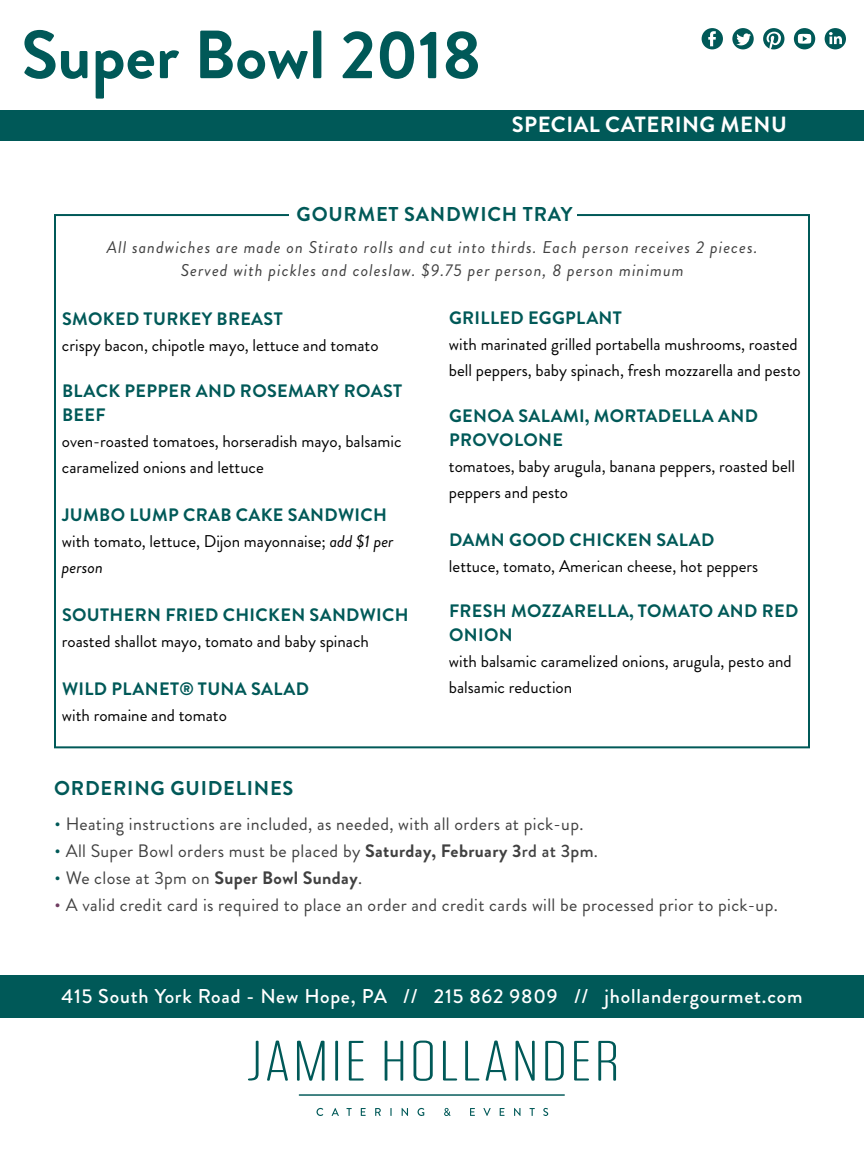
<style>
.page{position:relative;width:864px;height:1152px;background:#fff}
.page>*{position:absolute;margin:0;border:0;box-sizing:border-box;transform-origin:0 0}
.t1{font:700 68px "Brandon Grotesque";color:#005958}
.t2{font:700 22px "Brandon Grotesque";letter-spacing:.02em;color:#fff}
.t3{font:500 20px "Brandon Grotesque";letter-spacing:.04em;color:#fff}
.t4{font:700 20px "Brandon Grotesque";letter-spacing:.04em;color:#005958}
.t5{font:18px "Brandon Grotesque";letter-spacing:.02em;color:#414141}
.t6{font:700 18px/24px "Brandon Grotesque";letter-spacing:.02em;color:#005958}
.t7{font:17px/26px "Brandon Grotesque";color:#000}
.t8{font:italic 17px/23.2px "Brandon Grotesque";letter-spacing:.06em;color:#414141;text-align:center}
.s1{font-style:italic}
.s2{color:#005958}
.s3{font-weight:700}
.s4{font-weight:500}
.s5{color:#703d61}
</style>
<div class="page">
<div style="left:0;top:975px;width:864px;height:43px;background:#005958"></div>
<svg style="left:248px;top:1041px;width:11px;height:40px"></svg>
<svg style="left:267px;top:1041px;width:21px;height:40px"></svg>
<svg style="left:297px;top:1041px;width:28px;height:40px"></svg>
<hr style="left:335px;top:1041px;width:3px;height:40px;background:#005958">
<svg style="left:349px;top:1041px;width:15px;height:40px"></svg>
<svg style="left:385px;top:1041px;width:18px;height:40px"></svg>
<svg style="left:414px;top:1041px;width:19px;height:40px"></svg>
<svg style="left:443px;top:1041px;width:14px;height:40px"></svg>
<svg style="left:465px;top:1041px;width:14px;height:40px"></svg>
<svg style="left:486px;top:1041px;width:21px;height:40px"></svg>
<svg style="left:516px;top:1041px;width:19px;height:40px"></svg>
<svg style="left:545px;top:1041px;width:19px;height:40px"></svg>
<svg style="left:574px;top:1041px;width:15px;height:40px"></svg>
<svg style="left:598px;top:1041px;width:18px;height:40px"></svg>
<svg style="left:317px;top:1108px;width:6px;height:8px"></svg>
<svg style="left:332px;top:1108px;width:7px;height:8px"></svg>
<svg style="left:347px;top:1108px;width:5px;height:8px"></svg>
<svg style="left:361px;top:1108px;width:5px;height:8px"></svg>
<svg style="left:375px;top:1108px;width:6px;height:8px"></svg>
<svg style="left:390px;top:1108px;width:2px;height:8px"></svg>
<svg style="left:402px;top:1108px;width:6px;height:8px"></svg>
<svg style="left:418px;top:1108px;width:6px;height:8px"></svg>
<svg style="left:444px;top:1108px;width:7px;height:8px"></svg>
<svg style="left:470px;top:1108px;width:5px;height:8px"></svg>
<svg style="left:483px;top:1108px;width:8px;height:8px"></svg>
<svg style="left:500px;top:1108px;width:4px;height:8px"></svg>
<svg style="left:514px;top:1108px;width:6px;height:8px"></svg>
<svg style="left:530px;top:1108px;width:5px;height:8px"></svg>
<svg style="left:543px;top:1108px;width:5px;height:8px"></svg>
<hr style="left:299px;top:1094px;width:266px;height:2px;background:#005958">
<div style="left:0;top:111px;width:864px;height:30px;background:#005958"></div>
<svg style="left:702px;top:28px;width:144px;height:21px"></svg>
<h1 class="t1" style="left:21px;top:7px;width:461px">Super Bowl 2018</h1>
<p class="t2" style="left:512px;top:109px;width:277px">SPECIAL CATERING MENU</p>
<p class="t4" style="left:297px;top:200px;width:277px">GOURMET SANDWICH TRAY</p>
<p class="t8" style="left:107px;top:236px;width:652px">All sandwiches are made on Stirato rolls and cut into thirds. Each person receives 2 pieces.<br>Served with pickles and coleslaw. $9.75 per person, 8 person minimum</p>
<p class="t6" style="left:62px;top:308px;width:222px">SMOKED TURKEY BREAST</p>
<p class="t7" style="left:62px;top:333px;width:318px">crispy bacon, chipotle mayo, lettuce and tomato</p>
<p class="t6" style="left:62px;top:379px;width:342px">BLACK PEPPER AND ROSEMARY ROAST<br>BEEF</p>
<p class="t7" style="left:62px;top:428px;width:341px">oven-roasted tomatoes, horseradish mayo, balsamic caramelized onions and lettuce</p>
<p class="t6" style="left:62px;top:503px;width:327px">JUMBO LUMP CRAB CAKE SANDWICH</p>
<p class="t7" style="left:62px;top:528px;width:333px">with tomato, lettuce, Dijon mayonnaise; <span class="s1">add $1 per person</span></p>
<p class="t6" style="left:62px;top:603px;width:348px">SOUTHERN FRIED CHICKEN SANDWICH</p>
<p class="t7" style="left:62px;top:628px;width:309px">roasted shallot mayo, tomato and baby spinach</p>
<p class="t6" style="left:62px;top:677px;width:249px">WILD PLANET® TUNA SALAD</p>
<p class="t7" style="left:62px;top:702px;width:166px">with romaine and tomato</p>
<p class="t4" style="left:54px;top:775px;width:241px">ORDERING GUIDELINES</p>
<p class="t6" style="left:449px;top:306px;width:174px">GRILLED EGGPLANT</p>
<p class="t7" style="left:449px;top:331px;width:353px">with marinated grilled portabella mushrooms, roasted bell peppers, baby spinach, fresh mozzarella and pesto</p>
<p class="t6" style="left:449px;top:404px;width:310px">GENOA SALAMI, MORTADELLA AND<br>PROVOLONE</p>
<p class="t7" style="left:449px;top:453px;width:348px">tomatoes, baby arugula, banana peppers, roasted bell peppers and pesto</p>
<p class="t6" style="left:449px;top:528px;width:267px">DAMN GOOD CHICKEN SALAD</p>
<p class="t7" style="left:449px;top:553px;width:311px">lettuce, tomato, American cheese, hot peppers</p>
<p class="t6" style="left:449px;top:599px;width:351px">FRESH MOZZARELLA, TOMATO AND RED<br>ONION</p>
<p class="t7" style="left:449px;top:649px;width:344px">with balsamic caramelized onions, arugula, pesto and balsamic reduction</p>
<p class="t5" style="left:55px;top:811px;width:530px"><span class="s2">•</span> Heating instructions are included, as needed, with all orders at pick-up.</p>
<p class="t5" style="left:55px;top:838px;width:545px"><span class="s2">•</span> All Super Bowl orders must be placed by <span class="s3">Saturday, February 3</span><span class="s4">rd at 3pm</span>.</p>
<p class="t5" style="left:55px;top:865px;width:309px"><span class="s2">•</span> We close at 3pm on <span class="s3">Super Bowl Sunday</span>.</p>
<p class="t5" style="left:55px;top:893px;width:725px"><span class="s5">•</span> A valid credit card is required to place an order and credit cards will be processed prior to pick-up.</p>
<p class="t3" style="left:61px;top:983px;width:743px">415 South York Road - New Hope, PA // 215 862 9809 // jhollandergourmet.com</p>
</div>
